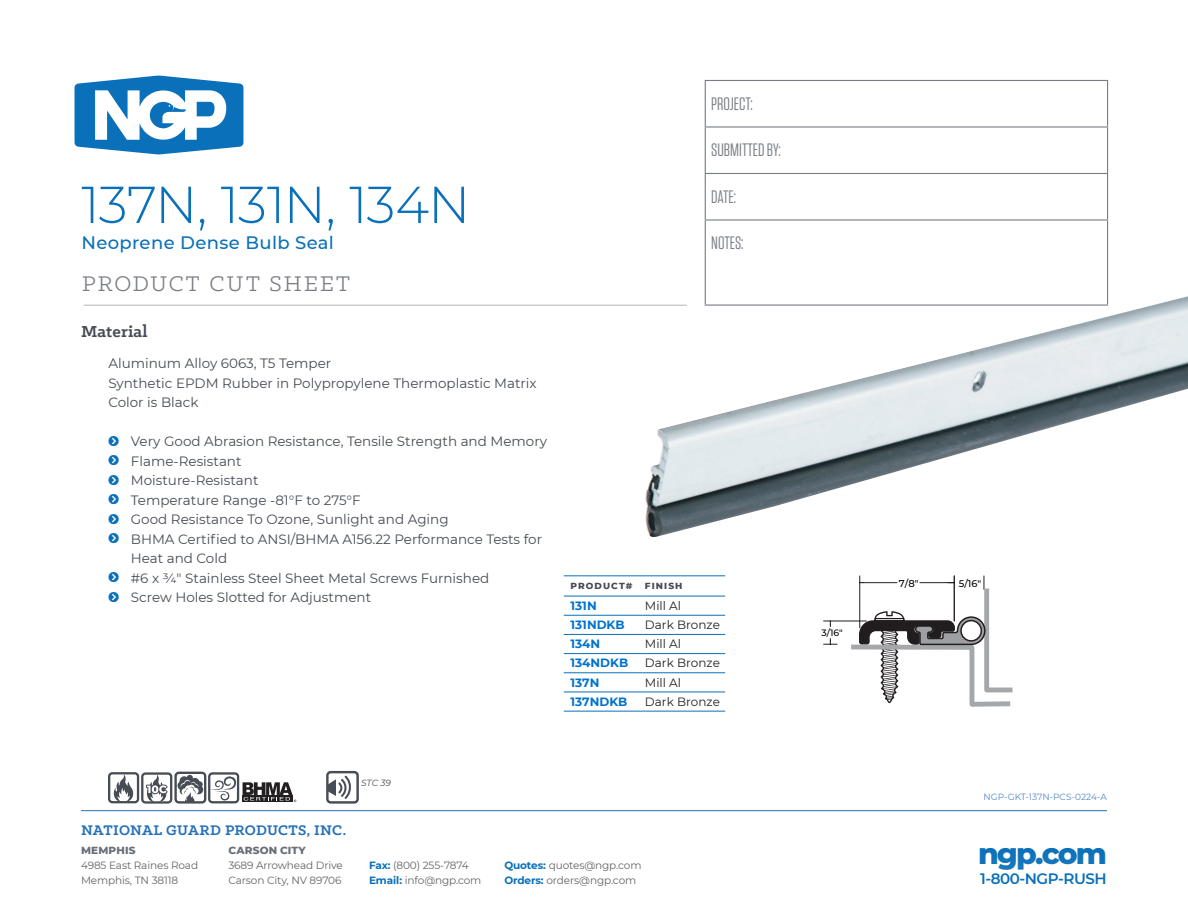
<style>
.page{position:relative;width:1188px;height:918px;background:#fff}
.page>*{position:absolute;margin:0;border:0;box-sizing:border-box;transform-origin:0 0}
.CUT_HD1{font:300 51.9px "Montserrat";letter-spacing:-.02em;color:#0970b9}
.t1{font:800 29.85px "Montserrat";letter-spacing:-.065em;color:#0970b9}
.t2{font:24px "Klinic Slab";letter-spacing:.085em;color:#787d83}
.t3{font:18px "Tungsten";color:#787d83}
.CUT_HD2{font:500 18px "Montserrat";letter-spacing:.02em;color:#0970b9}
.CUT_HD3{font:700 18px "Klinic Slab";letter-spacing:.01em;color:#464b54}
.t4{font:700 15.75px "Klinic Slab";letter-spacing:.01em;color:#2570b8}
.t5{font:600 15.15px "Montserrat";letter-spacing:-.03em;color:#0970b9}
.CUT_BULLETS_REG{font:13.5px/19.5px "Montserrat";color:#464b54}
.t6{font:12px "Montserrat";color:#231f20}
.t7{font:700 12px "Montserrat";color:#0073ce}
.t8{font:10.5px/15px "Montserrat";letter-spacing:-.01em;color:#636366}
.t9{font:800 10.5px "Montserrat";letter-spacing:.015em;color:#696e77}
.t10{font:500 10.05px "Montserrat";color:#040503}
.t11{font:500 9.75px "Montserrat";color:#040503}
.t12{font:500 9.3px "Montserrat";color:#040503}
.t13{font:9px "Montserrat";color:#5288c6}
.t14{font:800 9px "Montserrat";letter-spacing:.12em;color:#464b54}
.CUT_CUTLINES{font:italic 9px "Montserrat";color:#464b54}
.s1{font-weight:700;color:#0970b9}
</style>
<div class="page">
<hr style="left:705px;top:80px;width:403px;height:1px;background:#787d83">
<hr style="left:705px;top:81px;width:1px;height:45px;background:#787d83">
<hr style="left:1107px;top:81px;width:1px;height:45px;background:#787d83">
<hr style="left:705px;top:126px;width:403px;height:2px;background:#787d83">
<hr style="left:705px;top:128px;width:1px;height:45px;background:#787d83">
<hr style="left:1107px;top:128px;width:1px;height:45px;background:#787d83">
<hr style="left:705px;top:173px;width:403px;height:1px;background:#787d83">
<hr style="left:705px;top:174px;width:1px;height:45px;background:#787d83">
<hr style="left:1107px;top:174px;width:1px;height:45px;background:#787d83">
<hr style="left:705px;top:219px;width:403px;height:2px;background:#787d83">
<hr style="left:705px;top:221px;width:1px;height:84px;background:#787d83">
<hr style="left:1107px;top:221px;width:1px;height:84px;background:#787d83">
<hr style="left:84px;top:305px;width:603px;height:1px;background:#b2b5b9">
<svg style="left:75px;top:76px;width:168px;height:78px"></svg>
<hr style="left:81px;top:810px;width:1026px;height:1px;background:#2570b8">
<svg style="left:108px;top:772px;width:64px;height:32px"></svg>
<div style="left:208px;top:772px;width:31px;height:31px;border:2px solid #474d57;border-radius:3px"></div>
<svg style="left:209px;top:776px;width:27px;height:25px"></svg>
<div style="left:174px;top:772px;width:32px;height:32px;border:2px solid #474c55;border-radius:3px"></div>
<div style="left:196px;top:781px;width:7px;height:7px;background:#474c55;border-radius:50%"></div>
<svg style="left:194px;top:785px;width:9px;height:9px"></svg>
<div style="left:178px;top:781px;width:9px;height:9px;background:#474c55;border-radius:50%"></div>
<svg style="left:180px;top:775px;width:18px;height:28px"></svg>
<div style="left:242px;top:796px;width:51px;height:6px;background:#231f20"></div>
<svg style="left:243px;top:782px;width:53px;height:20px"></svg>
<div style="left:326px;top:771px;width:33px;height:33px;border:2px solid #474d54;border-radius:3px"></div>
<svg style="left:327px;top:775px;width:24px;height:25px"></svg>
<svg style="left:824px;top:639px;width:13px;height:6px"></svg>
<hr style="left:824px;top:621px;width:43px;height:1px;background:#231f20">
<svg style="left:846px;top:576px;width:166px;height:131px"></svg>
<img style="left:645px;top:296px;width:543px;height:241px">
<hr style="left:564px;top:576px;width:78px;height:1px;background:#0970b9">
<hr style="left:642px;top:576px;width:83px;height:1px;background:#0970b9">
<hr style="left:564px;top:596px;width:78px;height:1px;background:#0970b9">
<hr style="left:642px;top:596px;width:83px;height:1px;background:#0970b9">
<hr style="left:564px;top:615px;width:78px;height:1px;background:#0970b9">
<hr style="left:642px;top:615px;width:83px;height:1px;background:#0970b9">
<hr style="left:564px;top:634px;width:78px;height:1px;background:#0970b9">
<hr style="left:642px;top:634px;width:83px;height:1px;background:#0970b9">
<hr style="left:564px;top:653px;width:78px;height:1px;background:#0970b9">
<hr style="left:642px;top:653px;width:83px;height:1px;background:#0970b9">
<hr style="left:564px;top:673px;width:78px;height:1px;background:#0970b9">
<hr style="left:642px;top:673px;width:83px;height:1px;background:#0970b9">
<hr style="left:564px;top:692px;width:78px;height:1px;background:#0970b9">
<hr style="left:642px;top:692px;width:83px;height:1px;background:#0970b9">
<hr style="left:564px;top:711px;width:78px;height:1px;background:#0970b9">
<hr style="left:642px;top:711px;width:83px;height:1px;background:#0970b9">
<p class="CUT_HD1" style="left:81px;top:169px;width:390px">137N, 131N, 134N</p>
<p class="CUT_HD2" style="left:81px;top:230px;width:254px">Neoprene Dense Bulb Seal</p>
<h3 class="t2" style="left:82px;top:269px;width:269px">PRODUCT CUT SHEET</h3>
<p class="CUT_HD3" style="left:81px;top:320px;width:68px">Material</p>
<p class="CUT_BULLETS_REG" style="left:108px;top:353px;width:224px">Aluminum Alloy 6063, T5 Temper</p>
<p class="CUT_BULLETS_REG" style="left:108px;top:373px;width:430px">Synthetic EPDM Rubber in Polypropylene Thermoplastic Matrix</p>
<p class="CUT_BULLETS_REG" style="left:108px;top:392px;width:92px">Color is Black</p>
<p class="CUT_BULLETS_REG" style="left:131px;top:431px;width:418px">Very Good Abrasion Resistance, Tensile Strength and Memory</p>
<p class="CUT_BULLETS_REG" style="left:131px;top:451px;width:112px">Flame-Resistant</p>
<p class="CUT_BULLETS_REG" style="left:131px;top:470px;width:129px">Moisture-Resistant</p>
<p class="CUT_BULLETS_REG" style="left:131px;top:490px;width:231px">Temperature Range -81°F to 275°F</p>
<p class="CUT_BULLETS_REG" style="left:131px;top:509px;width:319px">Good Resistance To Ozone, Sunlight and Aging</p>
<p class="CUT_BULLETS_REG" style="left:131px;top:529px;width:413px">BHMA Certified to ANSI/BHMA A156.22 Performance Tests for<br>Heat and Cold</p>
<p class="CUT_BULLETS_REG" style="left:131px;top:568px;width:360px">#6 x 3/4" Stainless Steel Sheet Metal Screws Furnished</p>
<p class="CUT_BULLETS_REG" style="left:131px;top:587px;width:242px">Screw Holes Slotted for Adjustment</p>
<h3 class="t3" style="left:711px;top:94px;width:43px">PROJECT:</h3>
<h3 class="t3" style="left:711px;top:141px;width:71px">SUBMITTED BY:</h3>
<h3 class="t3" style="left:711px;top:187px;width:26px">DATE:</h3>
<h3 class="t3" style="left:711px;top:234px;width:34px">NOTES:</h3>
<p class="t14" style="left:571px;top:579px;width:63px">PRODUCT#</p>
<p class="t14" style="left:645px;top:579px;width:39px">FINISH</p>
<p class="t10" style="left:899px;top:576px;width:21px">7/8ʺ</p>
<p class="t7" style="left:571px;top:597px;width:28px">131N</p>
<p class="t6" style="left:645px;top:597px;width:38px">Mill Al</p>
<p class="t7" style="left:571px;top:616px;width:56px">131NDKB</p>
<p class="t6" style="left:645px;top:617px;width:77px">Dark Bronze</p>
<p class="t7" style="left:571px;top:635px;width:31px">134N</p>
<p class="t6" style="left:645px;top:636px;width:38px">Mill Al</p>
<p class="t7" style="left:571px;top:654px;width:59px">134NDKB</p>
<p class="t6" style="left:645px;top:655px;width:77px">Dark Bronze</p>
<p class="t7" style="left:571px;top:674px;width:30px">137N</p>
<p class="t6" style="left:645px;top:674px;width:38px">Mill Al</p>
<p class="t7" style="left:571px;top:693px;width:58px">137NDKB</p>
<p class="t6" style="left:645px;top:693px;width:77px">Dark Bronze</p>
<p class="t12" style="left:821px;top:627px;width:23px">3/16ʺ</p>
<p class="CUT_CUTLINES" style="left:361px;top:776px;width:31px">STC 39</p>
<p class="t4" style="left:81px;top:820px;width:267px">NATIONAL GUARD PRODUCTS, INC.</p>
<p class="t9" style="left:81px;top:843px;width:56px">MEMPHIS</p>
<p class="t8" style="left:81px;top:858px;width:119px">4985 East Raines Road<br>Memphis, TN 38118</p>
<p class="t9" style="left:228px;top:843px;width:79px">CARSON CITY</p>
<p class="t8" style="left:228px;top:858px;width:116px">3689 Arrowhead Drive<br>Carson City, NV 89706</p>
<p class="t8" style="left:369px;top:858px;width:114px"><span class="s1">Fax:</span> (800) 255-7874<br><span class="s1">Email:</span> info@ngp.com</p>
<p class="t8" style="left:504px;top:858px;width:139px"><span class="s1">Quotes:</span> quotes@ngp.com<br><span class="s1">Orders:</span> orders@ngp.com</p>
<p class="t11" style="left:959px;top:577px;width:24px">5/16ʺ</p>
<p class="t13" style="left:984px;top:791px;width:125px">NGP-GKT-137N-PCS-0224-A</p>
<h2 class="t1" style="left:978px;top:831px;width:130px">ngp.com</h2>
<p class="t5" style="left:980px;top:868px;width:128px">1-800-NGP-RUSH</p>
</div>
